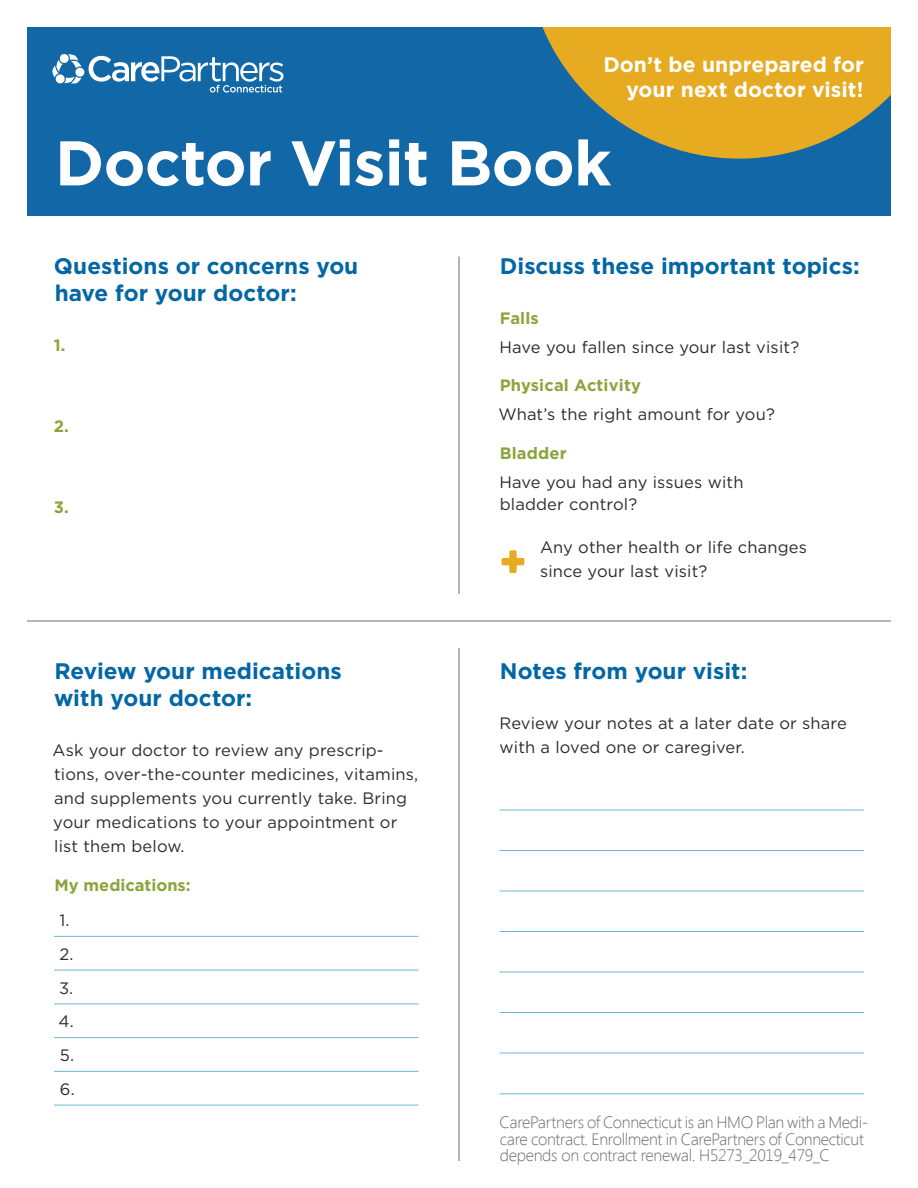
<style>
.page{position:relative;width:918px;height:1188px;background:#fff}
.page>*{position:absolute;margin:0;border:0;box-sizing:border-box;transform-origin:0 0}
.t1{font:700 63px "Gotham";letter-spacing:-.01em;color:#fff}
.Section_header{font:700 22.5px/27px "Gotham";color:#0367a5}
.Header_reminder{font:700 21px/25.2px "Gotham";color:#fff;text-align:right}
.Body{font:16.5px/24px "Gotham";letter-spacing:.01em;color:#2e2b2c}
.Disclaimer{font:300 16.5px/16.5px "Segoe UI";letter-spacing:-.02em;color:#6c6d70}
.Body-2{font:700 16.5px "Gotham";letter-spacing:.01em;color:#8ba53c}
.Medications_Header{font:700 16.5px "Gotham";color:#8ba53c}
.Medications_Body{font:16.5px "Gotham";color:#2e2b2c}
.Prompt{font:700 16.5px "Gotham";color:#8ba53c}
</style>
<div class="page">
<div style="left:27px;top:27px;width:864px;height:189px;background:#1268a7"></div>
<svg style="left:542px;top:27px;width:349px;height:132px;fill:#e7ab21"></svg>
<hr style="left:459px;top:256px;width:1px;height:338px;background:#6c6d70">
<hr style="left:459px;top:648px;width:1px;height:513px;background:#6c6d70">
<hr style="left:27px;top:621px;width:864px;height:1px;background:#6c6d70">
<hr style="left:54px;top:936px;width:364px;height:1px;background:#6bb8d3">
<hr style="left:54px;top:970px;width:364px;height:1px;background:#6bb8d3">
<hr style="left:54px;top:1003px;width:364px;height:1px;background:#6bb8d3">
<hr style="left:54px;top:1037px;width:364px;height:1px;background:#6bb8d3">
<hr style="left:54px;top:1071px;width:364px;height:1px;background:#6bb8d3">
<hr style="left:54px;top:1105px;width:364px;height:1px;background:#6bb8d3">
<svg style="left:502px;top:550px;width:22px;height:23px"></svg>
<hr style="left:500px;top:850px;width:364px;height:1px;background:#6bb8d3">
<hr style="left:500px;top:810px;width:364px;height:1px;background:#6bb8d3">
<hr style="left:500px;top:931px;width:364px;height:1px;background:#6bb8d3">
<hr style="left:500px;top:891px;width:364px;height:1px;background:#6bb8d3">
<hr style="left:500px;top:972px;width:364px;height:1px;background:#6bb8d3">
<hr style="left:500px;top:1012px;width:364px;height:1px;background:#6bb8d3">
<hr style="left:500px;top:1053px;width:364px;height:1px;background:#6bb8d3">
<hr style="left:500px;top:1094px;width:364px;height:1px;background:#6bb8d3">
<svg style="left:89px;top:56px;width:195px;height:37px"></svg>
<div style="left:75px;top:68px;width:9px;height:9px;background:#fff;border-radius:50%"></div>
<svg style="left:52px;top:54px;width:29px;height:30px"></svg>
<p class="Header_reminder" style="left:603px;top:51px;width:262px">Don’t be unprepared for your next doctor visit!</p>
<p class="t1" style="left:55px;top:121px;width:558px">Doctor Visit Book</p>
<p class="Section_header" style="left:54px;top:253px;width:306px">Questions or concerns you have for your doctor:</p>
<p class="Prompt" style="left:54px;top:334px;width:13px">1.</p>
<p class="Prompt" style="left:54px;top:415px;width:17px">2.</p>
<p class="Prompt" style="left:54px;top:496px;width:17px">3.</p>
<p class="Section_header" style="left:500px;top:253px;width:362px">Discuss these important topics:</p>
<p class="Body-2" style="left:500px;top:307px;width:41px">Falls</p>
<p class="Body" style="left:500px;top:335px;width:301px">Have you fallen since your last visit?</p>
<p class="Body-2" style="left:500px;top:374px;width:143px">Physical Activity</p>
<p class="Body" style="left:498px;top:402px;width:278px">What’s the right amount for you?</p>
<p class="Body-2" style="left:500px;top:442px;width:68px">Bladder</p>
<p class="Body" style="left:500px;top:471px;width:246px;line-height:22.5px">Have you had any issues with bladder control?</p>
<p class="Body" style="left:540px;top:535px;width:269px">Any other health or life changes since your last visit?</p>
<p class="Section_header" style="left:54px;top:658px;width:289px">Review your medications with your doctor:</p>
<p class="Section_header" style="left:500px;top:658px;width:249px">Notes from your visit:</p>
<p class="Body" style="left:53px;top:738px;width:367px">Ask your doctor to review any prescrip&shy;tions, over-the-counter medicines, vitamins, and supplements you currently take. Bring your medications to your appointment or list them below.</p>
<p class="Medications_Header" style="left:54px;top:874px;width:138px">My medications:</p>
<p class="Medications_Body" style="left:59px;top:910px;width:12px">1.</p>
<p class="Medications_Body" style="left:60px;top:943px;width:16px">2.</p>
<p class="Medications_Body" style="left:59px;top:977px;width:16px">3.</p>
<p class="Medications_Body" style="left:58px;top:1011px;width:17px">4.</p>
<p class="Medications_Body" style="left:60px;top:1045px;width:16px">5.</p>
<p class="Medications_Body" style="left:60px;top:1078px;width:16px">6.</p>
<p class="Body" style="left:500px;top:711px;width:349px">Review your notes at a later date or share with a loved one or caregiver.</p>
<p class="Disclaimer" style="left:500px;top:1113px;width:370px">CarePartners of Connecticut is an HMO Plan with a Medi&shy;care contract. Enrollment in CarePartners of Connecticut depends on contract renewal. H5273_2019_479_C</p>
</div>
